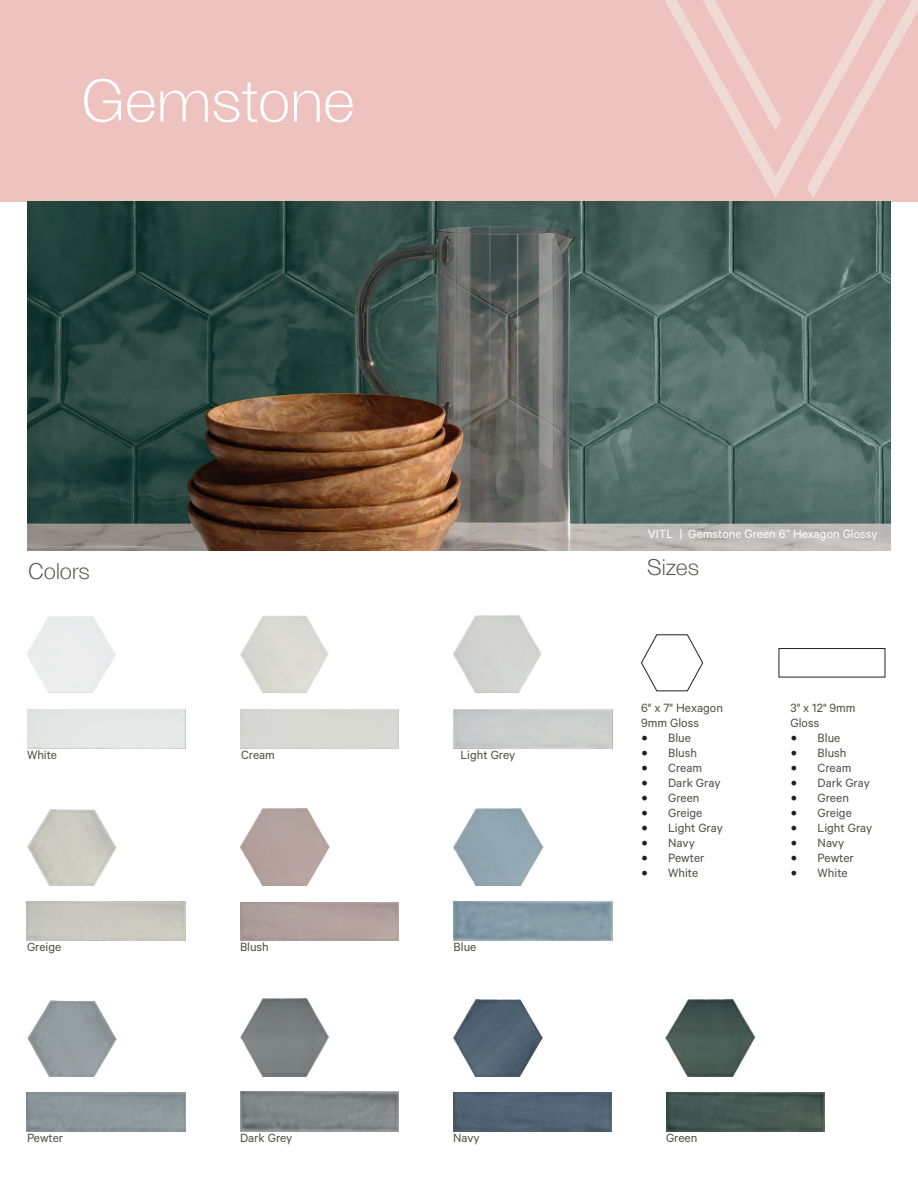
<style>
.page{position:relative;width:918px;height:1188px;background:#fff}
.page>*{position:absolute;margin:0;border:0;box-sizing:border-box;transform-origin:0 0}
.t1{font:60px "Ambiant Light Sans";color:#fff}
.t2{font:22.5px "Ambiant Light Sans";color:#4b5048}
.t3{font:13.5px/15px "Calibre";color:#4b5048}
.t4{font:13.5px "Calibre";color:#fff}
.s1{font-family:"Minion Pro";font-size:18px;color:#231f20}
</style>
<div class="page">
<div style="left:0;top:0;width:918px;height:202px;background:#eec2be"></div>
<svg style="left:665px;top:0;width:253px;height:198px"></svg>
<img style="left:27px;top:201px;width:864px;height:349px">
<div style="left:779px;top:648px;width:106px;height:29px;border:1px solid #231f20"></div>
<svg style="left:641px;top:634px;width:62px;height:57px"></svg>
<div style="left:27px;top:709px;width:159px;height:39px;background:#e3e8e6"></div>
<img style="left:454px;top:616px;width:88px;height:76px">
<div style="left:240px;top:709px;width:159px;height:39px;background:#d8d9d3"></div>
<img style="left:240px;top:616px;width:88px;height:76px">
<img style="left:454px;top:901px;width:158px;height:40px">
<img style="left:27px;top:809px;width:90px;height:77px">
<img style="left:240px;top:808px;width:90px;height:78px">
<img style="left:454px;top:809px;width:89px;height:77px">
<img style="left:666px;top:1092px;width:159px;height:39px">
<img style="left:666px;top:999px;width:90px;height:77px">
<img style="left:27px;top:1093px;width:159px;height:38px">
<img style="left:27px;top:1000px;width:90px;height:76px">
<img style="left:453px;top:1093px;width:159px;height:38px">
<img style="left:453px;top:999px;width:90px;height:77px">
<img style="left:240px;top:1092px;width:159px;height:39px">
<img style="left:240px;top:999px;width:89px;height:77px">
<p class="t1" style="left:81px;top:68px;width:276px">Gemstone</p>
<p class="t4" style="left:648px;top:526px;width:231px">VITL | Gemstone Green 6” Hexagon Glossy</p>
<p class="t2" style="left:28px;top:559px;width:63px">Colors</p>
<p class="t2" style="left:647px;top:555px;width:53px">Sizes</p>
<p class="t3" style="left:27px;top:747px;width:32px">White</p>
<p class="t3" style="left:241px;top:747px;width:35px">Cream</p>
<p class="t3" style="left:460px;top:747px;width:56px">Light Grey</p>
<p class="t3" style="left:27px;top:939px;width:36px">Greige</p>
<p class="t3" style="left:240px;top:939px;width:30px">Blush</p>
<p class="t3" style="left:454px;top:939px;width:24px">Blue</p>
<p class="t3" style="left:641px;top:699px;width:83px">6" x 7" Hexagon<br>9mm Gloss</p>
<p class="t3" style="left:641px;top:729px;width:51px"><span class="s1">•</span> Blue</p>
<p class="t3" style="left:641px;top:744px;width:57px"><span class="s1">•</span> Blush</p>
<p class="t3" style="left:641px;top:759px;width:62px"><span class="s1">•</span> Cream</p>
<p class="t3" style="left:641px;top:774px;width:81px"><span class="s1">•</span> Dark Gray</p>
<p class="t3" style="left:641px;top:789px;width:60px"><span class="s1">•</span> Green</p>
<p class="t3" style="left:641px;top:804px;width:63px"><span class="s1">•</span> Greige</p>
<p class="t3" style="left:641px;top:819px;width:83px"><span class="s1">•</span> Light Gray</p>
<p class="t3" style="left:641px;top:834px;width:55px"><span class="s1">•</span> Navy</p>
<p class="t3" style="left:641px;top:849px;width:65px"><span class="s1">•</span> Pewter</p>
<p class="t3" style="left:641px;top:864px;width:59px"><span class="s1">•</span> White</p>
<p class="t3" style="left:791px;top:699px;width:67px">3" x 12" 9mm</p>
<p class="t3" style="left:791px;top:714px;width:30px">Gloss</p>
<p class="t3" style="left:791px;top:729px;width:51px"><span class="s1">•</span> Blue</p>
<p class="t3" style="left:791px;top:744px;width:57px"><span class="s1">•</span> Blush</p>
<p class="t3" style="left:791px;top:759px;width:62px"><span class="s1">•</span> Cream</p>
<p class="t3" style="left:791px;top:774px;width:81px"><span class="s1">•</span> Dark Gray</p>
<p class="t3" style="left:791px;top:789px;width:60px"><span class="s1">•</span> Green</p>
<p class="t3" style="left:791px;top:804px;width:63px"><span class="s1">•</span> Greige</p>
<p class="t3" style="left:791px;top:819px;width:83px"><span class="s1">•</span> Light Gray</p>
<p class="t3" style="left:791px;top:834px;width:55px"><span class="s1">•</span> Navy</p>
<p class="t3" style="left:791px;top:849px;width:65px"><span class="s1">•</span> Pewter</p>
<p class="t3" style="left:791px;top:864px;width:59px"><span class="s1">•</span> White</p>
<p class="t3" style="left:27px;top:1129px;width:38px">Pewter</p>
<p class="t3" style="left:240px;top:1130px;width:54px">Dark Grey</p>
<p class="t3" style="left:453px;top:1130px;width:28px">Navy</p>
<p class="t3" style="left:666px;top:1130px;width:33px">Green</p>
</div>
